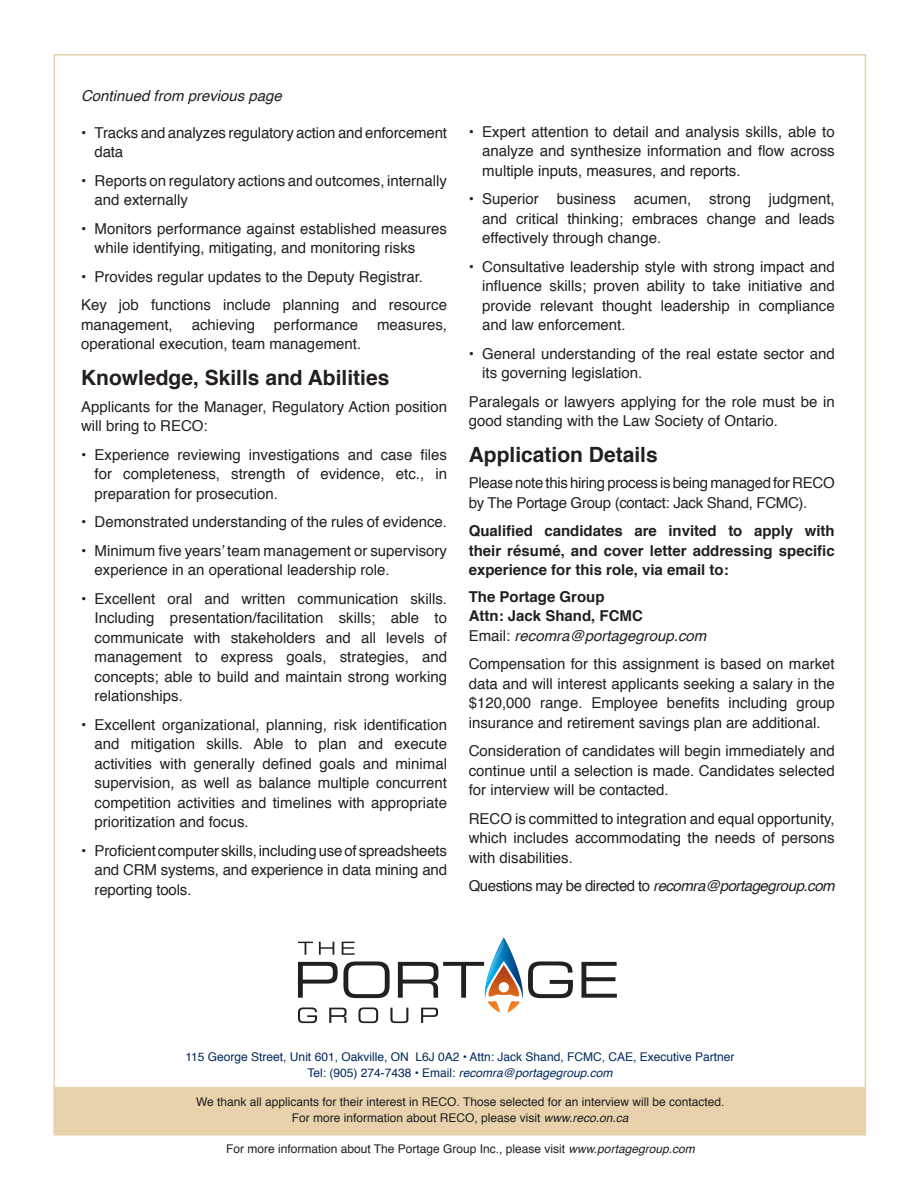
<style>
.page{position:relative;width:918px;height:1188px;background:#fff}
.page>*{position:absolute;margin:0;border:0;box-sizing:border-box;transform-origin:0 0}
.t1{font:700 21px "Helvetica";color:#231f20}
.Body_Copy{font:15px/19.5px "Helvetica";color:#231f20;text-align:justify}
.Body_Copy-2{font:700 15px/19.5px "Helvetica";color:#231f20;text-align:justify}
.Body_Copy-3{font:15px/19.5px "Helvetica";letter-spacing:-.02em;color:#231f20}
.Body_Copy-4{font:italic 15px "Helvetica";color:#231f20}
.Body_Copy-5{font:15px "Helvetica";letter-spacing:-.03em;color:#231f20}
.t2{font:12px/16.5px "Helvetica";color:#231f20;text-align:center}
.t3{font:12px "Helvetica";color:#00295c}
.s1{font-style:normal}
.s2{font-style:italic}
</style>
<div class="page">
<svg style="left:297px;top:937px;width:320px;height:87px"></svg>
<img style="left:486px;top:939px;width:18px;height:48px">
<div style="left:55px;top:1088px;width:811px;height:47px;background:#e7d2ac"></div>
<p class="Body_Copy-4" style="left:81px;top:84px;width:202px">Continued from previous page</p>
<p class="Body_Copy" style="left:95px;top:123px;width:354px;text-indent:-14px">• Tracks and analyzes regulatory action and enforcement data</p>
<p class="Body_Copy" style="left:95px;top:171px;width:354px;text-indent:-14px">• Reports on regulatory actions and outcomes, internally and externally</p>
<p class="Body_Copy" style="left:95px;top:219px;width:354px;text-indent:-14px">• Monitors performance against established measures while identifying, mitigating, and monitoring risks</p>
<p class="Body_Copy" style="left:81px;top:267px;width:344px">• Provides regular updates to the Deputy Registrar.</p>
<p class="Body_Copy" style="left:81px;top:296px;width:368px">Key job functions include planning and resource management,</p>
<p class="Body_Copy" style="left:192px;top:315px;width:65px">achieving</p>
<p class="Body_Copy" style="left:274px;top:315px;width:86px">performance</p>
<p class="Body_Copy" style="left:377px;top:315px;width:72px">measures,</p>
<p class="Body_Copy" style="left:81px;top:335px;width:282px">operational execution, team management.</p>
<h2 class="t1" style="left:81px;top:361px;width:310px">Knowledge, Skills and Abilities</h2>
<p class="Body_Copy" style="left:81px;top:397px;width:368px">Applicants for the Manager, Regulatory Action position will bring to RECO:</p>
<p class="Body_Copy" style="left:95px;top:445px;width:354px;text-indent:-14px">• Experience reviewing investigations and case files for completeness, strength of evidence, etc., in preparation for prosecution.</p>
<p class="Body_Copy" style="left:81px;top:513px;width:368px">• Demonstrated understanding of the rules of evidence.</p>
<p class="Body_Copy" style="left:95px;top:541px;width:354px;text-indent:-14px">• Minimum five years’ team management or supervisory experience in an operational leadership role.</p>
<p class="Body_Copy" style="left:95px;top:589px;width:354px;text-indent:-14px">• Excellent oral and written communication skills.<br>Including presentation/facilitation skills; able to communicate with stakeholders and all levels of management to express goals, strategies, and concepts; able to build and maintain strong working relationships.</p>
<p class="Body_Copy" style="left:95px;top:715px;width:354px;text-indent:-14px">• Excellent organizational, planning, risk identification and mitigation skills. Able to plan and execute activities with generally defined goals and minimal supervision, as well as balance multiple concurrent competition activities and timelines with appropriate prioritization and focus.</p>
<p class="Body_Copy" style="left:95px;top:841px;width:354px;text-indent:-14px">• Proficient computer skills, including use of spreadsheets and CRM systems, and experience in data mining and reporting tools.</p>
<p class="Body_Copy" style="left:482px;top:122px;width:354px;text-indent:-14px">• Expert attention to detail and analysis skills, able to analyze and synthesize information and flow across multiple inputs, measures, and reports.</p>
<p class="Body_Copy" style="left:482px;top:189px;width:354px;text-indent:-14px">• Superior business acumen, strong judgment, and critical thinking; embraces change and leads effectively through change.</p>
<p class="Body_Copy" style="left:482px;top:257px;width:354px;text-indent:-14px">• Consultative leadership style with strong impact and influence skills; proven ability to take initiative and provide relevant thought leadership in compliance and law enforcement.</p>
<p class="Body_Copy" style="left:482px;top:344px;width:354px;text-indent:-14px">• General understanding of the real estate sector and its governing legislation.</p>
<p class="Body_Copy" style="left:469px;top:392px;width:368px">Paralegals or lawyers applying for the role must be in good standing with the Law Society of Ontario.</p>
<h2 class="t1" style="left:469px;top:438px;width:191px">Application Details</h2>
<p class="Body_Copy-3" style="left:469px;top:474px;width:368px">Please note this hiring process is being managed for RECO by The Portage Group (contact: Jack Shand, FCMC).</p>
<p class="Body_Copy-2" style="left:469px;top:521px;width:368px">Qualified candidates are invited to apply with their résumé, and cover letter addressing specific experience for this role, via email to:</p>
<p class="Body_Copy-2" style="left:469px;top:587px;width:137px">The Portage Group</p>
<p class="Body_Copy-2" style="left:469px;top:606px;width:176px">Attn: Jack Shand, FCMC</p>
<p class="Body_Copy-4" style="left:469px;top:623px;width:239px"><span class="s1">Email:</span> recomra@portagegroup.com</p>
<p class="Body_Copy" style="left:469px;top:654px;width:368px">Compensation for this assignment is based on market data and will interest applicants seeking a salary in the $120,000 range. Employee benefits including group insurance and retirement savings plan are additional.</p>
<p class="Body_Copy" style="left:469px;top:741px;width:368px">Consideration of candidates will begin immediately and continue until a selection is made. Candidates selected for interview will be contacted.</p>
<p class="Body_Copy" style="left:469px;top:809px;width:368px">RECO is committed to integration and equal opportunity, which includes accommodating the needs of persons with disabilities.</p>
<p class="Body_Copy-5" style="left:469px;top:874px;width:368px">Questions may be directed to <span class="s2">recomra@portagegroup.com</span></p>
<p class="t3" style="left:185px;top:1048px;width:550px">115 George Street, Unit 601, Oakville, ON L6J 0A2 • Attn: Jack Shand, FCMC, CAE, Executive Partner</p>
<p class="t3" style="left:307px;top:1064px;width:307px">Tel: (905) 274-7438 • Email: <span class="s2">recomra@portagegroup.com</span></p>
<p class="t2" style="left:196px;top:1094px;width:530px">We thank all applicants for their interest in RECO. Those selected for an interview will be contacted.<br>For more information about RECO, please visit <span class="s2">www.reco.on.ca</span></p>
<p class="t2" style="left:226px;top:1141px;width:470px">For more information about The Portage Group Inc., please visit <span class="s2">www.portagegroup.com</span></p>
</div>
